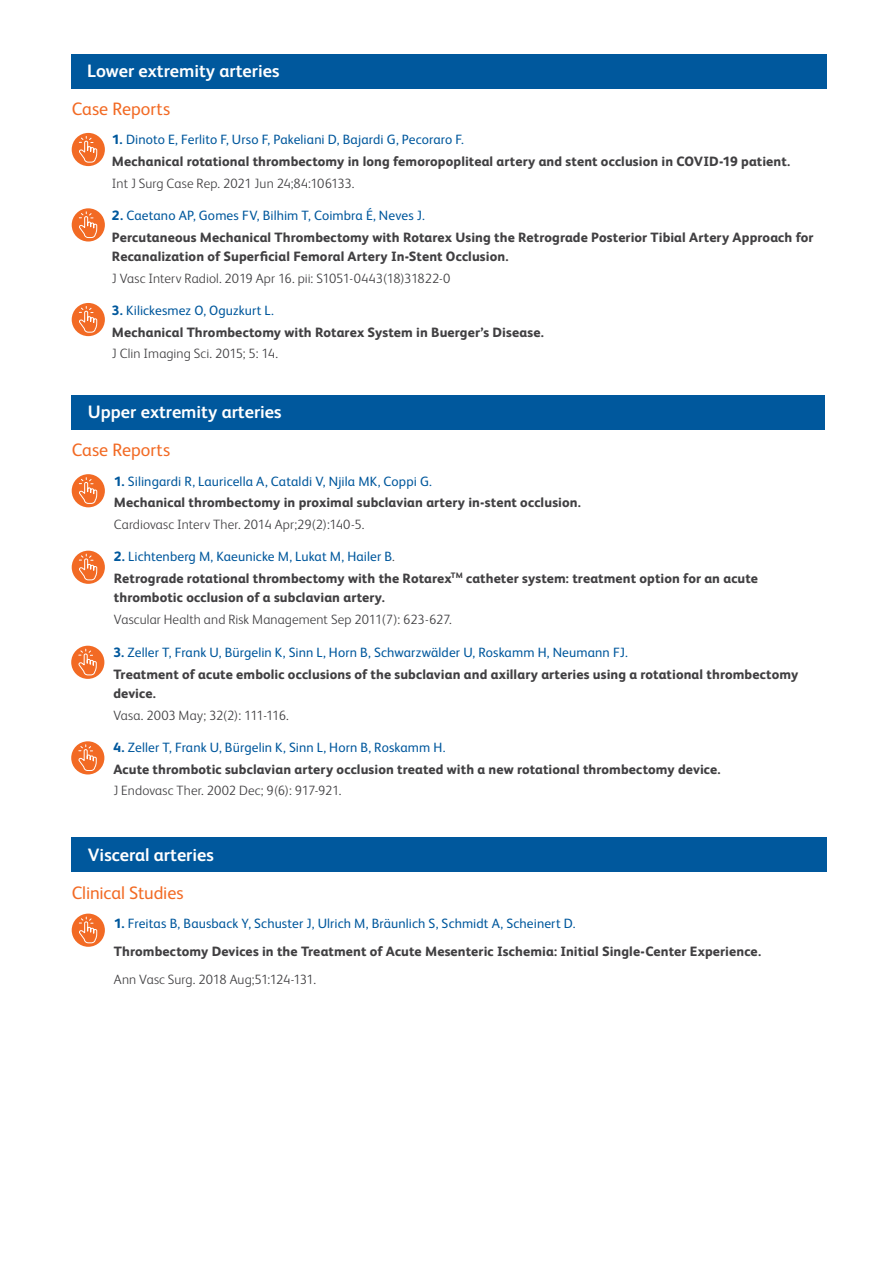
<style>
.page{position:relative;width:893px;height:1263px;background:#fff}
.page>*{position:absolute;margin:0;border:0;box-sizing:border-box;transform-origin:0 0}
.t1{font:700 18px "FS Albert Pro";color:#fff}
.t2{font:18px "FS Albert Pro";letter-spacing:-.005em;color:#f26a24}
.t3{font:800 13.5px/21.6px "FS Albert Pro";letter-spacing:.005em;color:#414042}
.t4{font:300 13.5px "FS Albert Pro";letter-spacing:.005em;color:#414042}
.t5{font:300 13.5px "FS Albert Pro";letter-spacing:-.025em;color:#414042}
.s1{color:#00589d}
.s2{font-weight:400;color:#00589d}
.s3{font-weight:300}
</style>
<div class="page">
<div style="left:72px;top:54px;width:755px;height:34px;background:#00589d"></div>
<div style="left:72px;top:133px;width:33px;height:33px;background:#f26a24;border-radius:50%"></div>
<svg style="left:78px;top:136px;width:20px;height:27px"></svg>
<div style="left:72px;top:208px;width:33px;height:33px;background:#f26a24;border-radius:50%"></div>
<svg style="left:78px;top:211px;width:20px;height:27px"></svg>
<div style="left:72px;top:303px;width:33px;height:33px;background:#f26a24;border-radius:50%"></div>
<svg style="left:78px;top:306px;width:20px;height:27px"></svg>
<div style="left:72px;top:395px;width:753px;height:35px;background:#00589d"></div>
<div style="left:72px;top:474px;width:33px;height:33px;background:#f26a24;border-radius:50%"></div>
<svg style="left:78px;top:477px;width:20px;height:27px"></svg>
<div style="left:72px;top:551px;width:33px;height:33px;background:#f26a24;border-radius:50%"></div>
<svg style="left:78px;top:553px;width:20px;height:28px"></svg>
<div style="left:71px;top:646px;width:33px;height:33px;background:#f26a24;border-radius:50%"></div>
<svg style="left:78px;top:648px;width:19px;height:28px"></svg>
<div style="left:71px;top:741px;width:33px;height:33px;background:#f26a24;border-radius:50%"></div>
<svg style="left:78px;top:744px;width:19px;height:27px"></svg>
<div style="left:72px;top:838px;width:755px;height:34px;background:#00589d"></div>
<div style="left:72px;top:913px;width:33px;height:34px;background:#f26a24;border-radius:50%"></div>
<svg style="left:78px;top:916px;width:20px;height:28px"></svg>
<h1 class="t1" style="left:87px;top:58px;width:194px">Lower extremity arteries</h1>
<h1 class="t2" style="left:72px;top:96px;width:100px">Case Reports</h1>
<p class="t3" style="left:112px;top:128px;width:680px"><span class="s1">1.</span> <span class="s2">Dinoto E, Ferlito F, Urso F, Pakeliani D, Bajardi G, Pecoraro F.<br></span>Mechanical rotational thrombectomy in long femoropopliteal artery and stent occlusion in COVID-19 patient.</p>
<p class="t4" style="left:112px;top:174px;width:244px">Int J Surg Case Rep. 2021 Jun 24;84:106133.</p>
<p class="t3" style="left:112px;top:203px;width:703px"><span class="s1">2.</span> <span class="s2">Caetano AP, Gomes FV, Bilhim T, Coimbra É, Neves J.<br></span>Percutaneous Mechanical Thrombectomy with Rotarex Using the Retrograde Posterior Tibial Artery Approach for</p>
<p class="t3" style="left:112px;top:245px;width:398px">Recanalization of Superficial Femoral Artery In-Stent Occlusion.</p>
<p class="t4" style="left:112px;top:269px;width:340px">J Vasc Interv Radiol. 2019 Apr 16. pii: S1051-0443(18)31822-0</p>
<p class="t3" style="left:112px;top:298px;width:433px"><span class="s1">3.</span> <span class="s2">Kilickesmez O, Oguzkurt L.<br></span>Mechanical Thrombectomy with Rotarex System in Buerger’s Disease.</p>
<p class="t4" style="left:112px;top:344px;width:168px">J Clin Imaging Sci. 2015; 5: 14.</p>
<h1 class="t1" style="left:88px;top:399px;width:195px">Upper extremity arteries</h1>
<h1 class="t2" style="left:72px;top:437px;width:100px">Case Reports</h1>
<p class="t3" style="left:114px;top:469px;width:468px"><span class="s1">1.</span> <span class="s2">Silingardi R, Lauricella A, Cataldi V, Njila MK, Coppi G.<br></span>Mechanical thrombectomy in proximal subclavian artery in-stent occlusion.</p>
<p class="t4" style="left:114px;top:515px;width:252px">Cardiovasc Interv Ther. 2014 Apr;29(2):140-5.</p>
<p class="t3" style="left:114px;top:545px;width:646px"><span class="s1">2.</span> <span class="s2">Lichtenberg M, Kaeunicke M, Lukat M, Hailer B</span><span class="s3">.<br></span>Retrograde rotational thrombectomy with the Rotarex<sup>TM</sup> catheter system: treatment option for an acute</p>
<p class="t3" style="left:114px;top:586px;width:272px">thrombotic occlusion of a subclavian artery.</p>
<p class="t4" style="left:114px;top:610px;width:339px">Vascular Health and Risk Management Sep 2011(7): 623-627.</p>
<p class="t3" style="left:113px;top:641px;width:686px"><span class="s1">3.</span> <span class="s2">Zeller T, Frank U, Bürgelin K, Sinn L, Horn B, Schwarzwälder U, Roskamm H, Neumann FJ.<br></span>Treatment of acute embolic occlusions of the subclavian and axillary arteries using a rotational thrombectomy</p>
<p class="t3" style="left:113px;top:682px;width:44px">device.</p>
<p class="t5" style="left:113px;top:706px;width:177px">Vasa. 2003 May; 32(2): 111-116.</p>
<p class="t3" style="left:113px;top:736px;width:609px"><span class="s1">4.</span> <span class="s2">Zeller T, Frank U, Bürgelin K, Sinn L, Horn B, Roskamm H.<br></span>Acute thrombotic subclavian artery occlusion treated with a new rotational thrombectomy device.</p>
<p class="t4" style="left:113px;top:781px;width:230px">J Endovasc Ther. 2002 Dec; 9(6): 917-921.</p>
<h1 class="t1" style="left:88px;top:842px;width:127px">Visceral arteries</h1>
<h1 class="t2" style="left:72px;top:880px;width:113px">Clinical Studies</h1>
<p class="t3" style="left:114px;top:909px;width:649px;line-height:28px"><span class="s1">1.</span> <span class="s2">Freitas B, Bausback Y, Schuster J, Ulrich M, Bräunlich S, Schmidt A, Scheinert D.<br></span>Thrombectomy Devices in the Treatment of Acute Mesenteric Ischemia: Initial Single-Center Experience.</p>
<p class="t4" style="left:114px;top:970px;width:204px">Ann Vasc Surg. 2018 Aug;51:124-131.</p>
</div>
